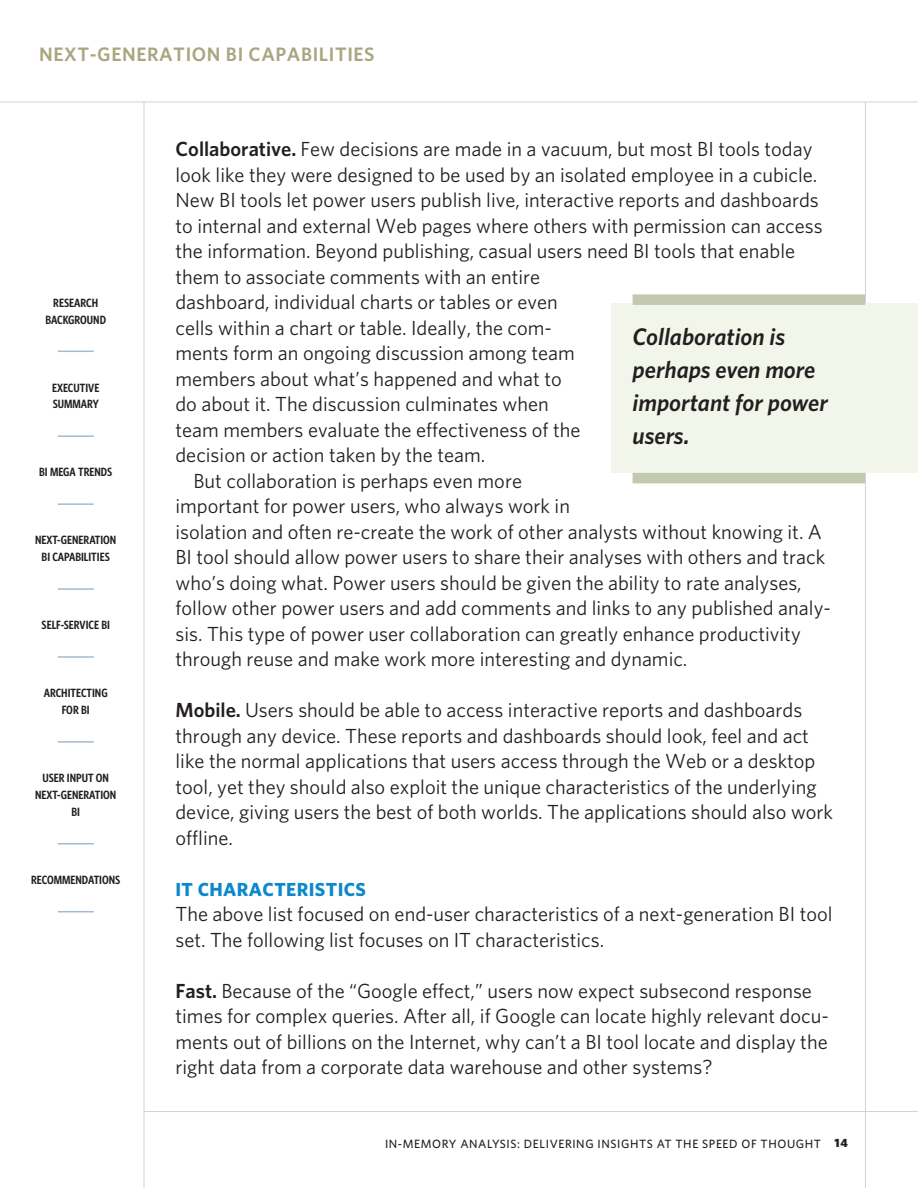
<style>
.page{position:relative;width:918px;height:1188px;background:#fff}
.page>*{position:absolute;margin:0;border:0;box-sizing:border-box;transform-origin:0 0}
.pull_quote{font:italic 600 24px/33px "Whitney";color:#231f20}
.body_copy_no_indent{font:20.4px/25.5px "Whitney";color:#231f20}
.body_copy{font:20.4px/25.5px "Whitney";color:#231f20}
.t1{font:600 19.5px "Whitney";letter-spacing:.03em;color:#a9a682}
.subhead{font:700 18.9px "Whitney";letter-spacing:.02em;color:#0c88cb}
.t2{font:600 12px/17px "Whitney Condensed";color:#231f20;text-align:center}
.t3{font:500 12px "Whitney";letter-spacing:.05em;color:#231f20}
.s1{font-weight:600}
.s2{font-weight:900}
</style>
<div class="page">
<hr style="left:58px;top:351px;width:36px;height:1px;background:#a4bad0">
<hr style="left:58px;top:435px;width:36px;height:2px;background:#a4bad0">
<hr style="left:58px;top:503px;width:36px;height:2px;background:#a4bad0">
<hr style="left:58px;top:588px;width:36px;height:2px;background:#a4bad0">
<hr style="left:58px;top:656px;width:36px;height:2px;background:#a4bad0">
<hr style="left:58px;top:741px;width:36px;height:2px;background:#a4bad0">
<hr style="left:58px;top:843px;width:36px;height:1px;background:#a4bad0">
<hr style="left:58px;top:911px;width:36px;height:1px;background:#a4bad0">
<hr style="left:865px;top:102px;width:1px;height:1086px;background:#d1d2d4">
<hr style="left:0;top:102px;width:918px;height:1px;background:#d1d2d4">
<hr style="left:144px;top:1111px;width:774px;height:1px;background:#d1d2d4">
<hr style="left:144px;top:102px;width:1px;height:1086px;background:#d1d2d4">
<div style="left:611px;top:304px;width:307px;height:169px;background:#f2f5e9"></div>
<div style="left:633px;top:294px;width:232px;height:11px;background:#c2c9ae"></div>
<div style="left:633px;top:473px;width:232px;height:10px;background:#c2c9ae"></div>
<p class="t1" style="left:39px;top:42px;width:337px">NEXT-GENERATION BI CAPABILITIES</p>
<p class="t2" style="left:45px;top:294px;width:62px">RESEARCH<br>BACKGROUND</p>
<p class="t2" style="left:52px;top:379px;width:49px;text-align:left">EXECUTIVE<br>SUMMARY</p>
<p class="t2" style="left:39px;top:464px;width:75px">BI MEGA TRENDS</p>
<p class="t2" style="left:35px;top:532px;width:83px">NEXT-GENERATION<br>BI CAPABILITIES</p>
<p class="t2" style="left:42px;top:616px;width:70px">SELF-SERVICE BI</p>
<p class="t2" style="left:44px;top:684px;width:65px">ARCHITECTING<br>FOR BI</p>
<p class="t2" style="left:35px;top:769px;width:83px">USER INPUT ON<br>NEXT-GENERATION<br>BI</p>
<p class="t2" style="left:31px;top:871px;width:91px">RECOMMENDATIONS</p>
<p class="body_copy_no_indent" style="left:176px;top:136px;width:649px"><span class="s1">Collaborative.</span> Few decisions are made in a vacuum, but most BI tools today look like they were designed to be used by an isolated employee in a cubicle.<br>New BI tools let power users publish live, interactive reports and dashboards to internal and external Web pages where others with permission can access the information. Beyond publishing, casual users need BI tools that enable them to associate comments with an entire<br>dashboard, individual charts or tables or even<br>cells within a chart or table. Ideally, the com-<br>ments form an ongoing discussion among team<br>members about what’s happened and what to<br>do about it. The discussion culminates when<br>team members evaluate the effectiveness of the<br>decision or action taken by the team.</p>
<p class="body_copy" style="left:176px;top:467px;width:657px;text-indent:18px">But collaboration is perhaps even more<br>important for power users, who always work in<br>isolation and often re-create the work of other analysts without knowing it. A BI tool should allow power users to share their analyses with others and track who’s doing what. Power users should be given the ability to rate analyses, follow other power users and add comments and links to any published analy&shy;sis. This type of power user collaboration can greatly enhance productivity through reuse and make work more interesting and dynamic.</p>
<p class="body_copy_no_indent" style="left:176px;top:697px;width:659px"><span class="s1">Mobile.</span> Users should be able to access interactive reports and dashboards through any device. These reports and dashboards should look, feel and act like the normal applications that users access through the Web or a desktop tool, yet they should also exploit the unique characteristics of the underlying device, giving users the best of both worlds. The applications should also work offline.</p>
<p class="subhead" style="left:176px;top:877px;width:192px">IT CHARACTERISTICS</p>
<p class="body_copy_no_indent" style="left:176px;top:901px;width:659px">The above list focused on end-user characteristics of a next-generation BI tool set. The following list focuses on IT characteristics.</p>
<p class="body_copy_no_indent" style="left:176px;top:977px;width:655px"><span class="s1">Fast.</span> Because of the “Google effect,” users now expect subsecond response times for complex queries. After all, if Google can locate highly relevant docu&shy;ments out of billions on the Internet, why can’t a BI tool locate and display the right data from a corporate data warehouse and other systems?</p>
<p class="pull_quote" style="left:633px;top:320px;width:197px">Collaboration is perhaps even more important for power users.</p>
<p class="t3" style="left:385px;top:1137px;width:464px">IN-MEMORY ANALYSIS: DELIVERING INSIGHTS AT THE SPEED OF THOUGHT <span class="s2">14</span></p>
</div>
